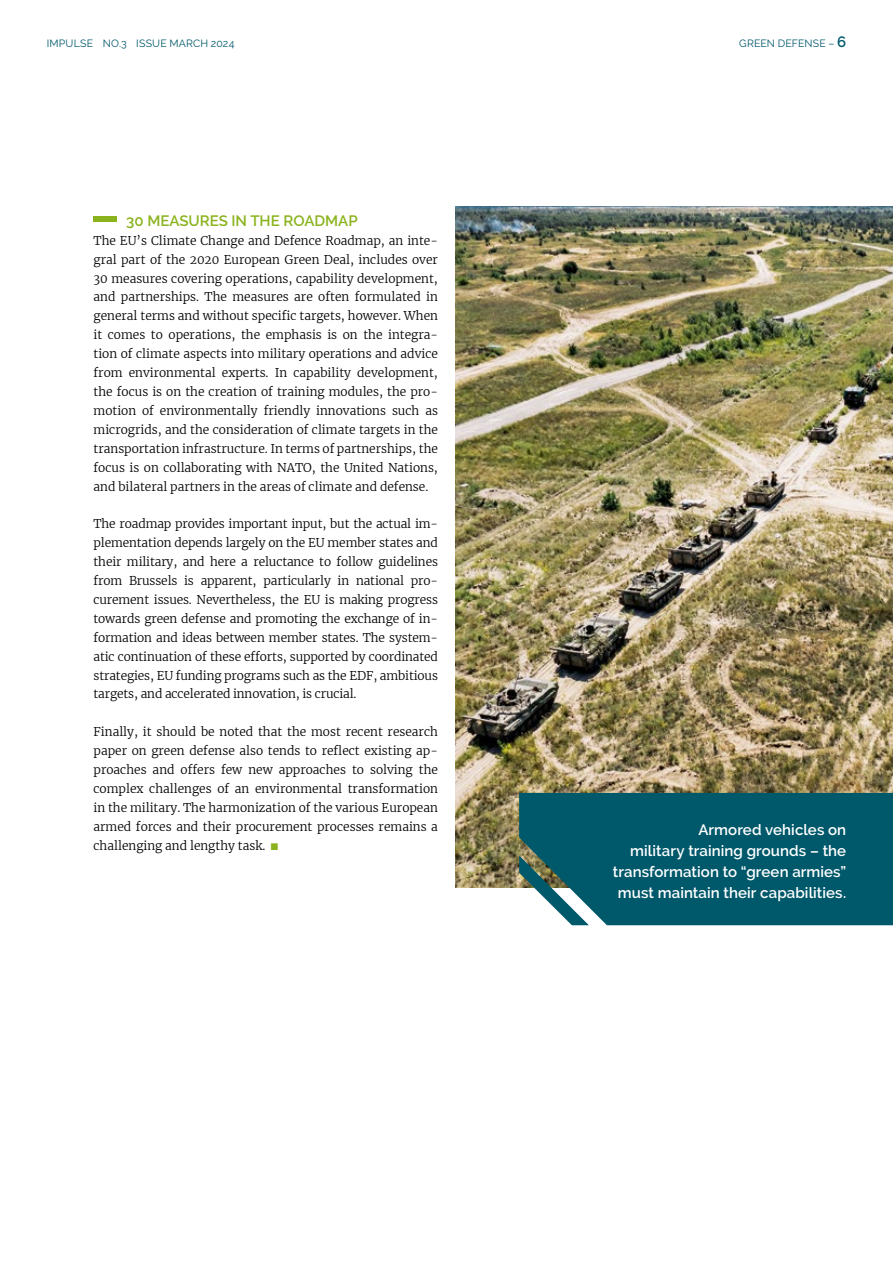
<style>
.page{position:relative;width:893px;height:1263px;background:#fff}
.page>*{position:absolute;margin:0;border:0;box-sizing:border-box;transform-origin:0 0}
.t1{font:600 15px/21px "Raleway";letter-spacing:.005em;color:#fff;text-align:right}
.t2{font:600 15px "Raleway";color:#8ab31d}
.t3{font:300 12px/18.9px "Merriweather";color:#000;text-align:justify}
.t4{font:10.5px "Raleway";letter-spacing:.02em;color:#00586b}
.s1{font-weight:600;font-size:15px}
.s2{color:#8ab31d}
</style>
<div class="page">
<div style="left:94px;top:216px;width:23px;height:6px;background:#8ab31d"></div>
<img style="left:455px;top:207px;width:438px;height:680px">
<div style="left:519px;top:793px;width:374px;height:132px;background:#00586b"></div>
<p class="t4" style="left:47px;top:37px;width:189px">IMPULSE NO.3 ISSUE MARCH 2024</p>
<p class="t4" style="left:739px;top:37px;width:108px">GREEN DEFENSE – <span class="s1">6</span></p>
<p class="t2" style="left:126px;top:212px;width:233px">30 MEASURES IN THE ROADMAP</p>
<p class="t3" style="left:94px;top:231px;width:346px">The EU’s Climate Change and Defence Roadmap, an inte&shy;gral part of the 2020 European Green Deal, includes over 30 measures covering operations, capability development, and partnerships. The measures are often formulated in general terms and without specific targets, however. When it comes to operations, the emphasis is on the integra&shy;tion of climate aspects into military operations and advice from environmental experts. In capability development, the focus is on the creation of training modules, the pro&shy;motion of environmentally friendly innovations such as microgrids, and the consideration of climate targets in the transportation infrastructure. In terms of partnerships, the focus is on collaborating with NATO, the United Nations, and bilateral partners in the areas of climate and defense.</p>
<p class="t3" style="left:94px;top:514px;width:346px">The roadmap provides important input, but the actual im&shy;plementation depends largely on the EU member states and their military, and here a reluctance to follow guidelines from Brussels is apparent, particularly in national pro&shy;curement issues. Nevertheless, the EU is making progress towards green defense and promoting the exchange of in&shy;formation and ideas between member states. The system&shy;atic continuation of these efforts, supported by coordinated strategies, EU funding programs such as the EDF, ambitious targets, and accelerated innovation, is crucial.</p>
<p class="t3" style="left:94px;top:722px;width:346px">Finally, it should be noted that the most recent research paper on green defense also tends to reflect existing ap&shy;proaches and offers few new approaches to solving the complex challenges of an environmental transformation in the military. The harmonization of the various European armed forces and their procurement processes remains a challenging and lengthy task. <span class="s2">◼</span></p>
<p class="t1" style="left:613px;top:819px;width:235px">Armored vehicles on<br>military training grounds – the transformation to “green armies” must maintain their capabilities.</p>
</div>
